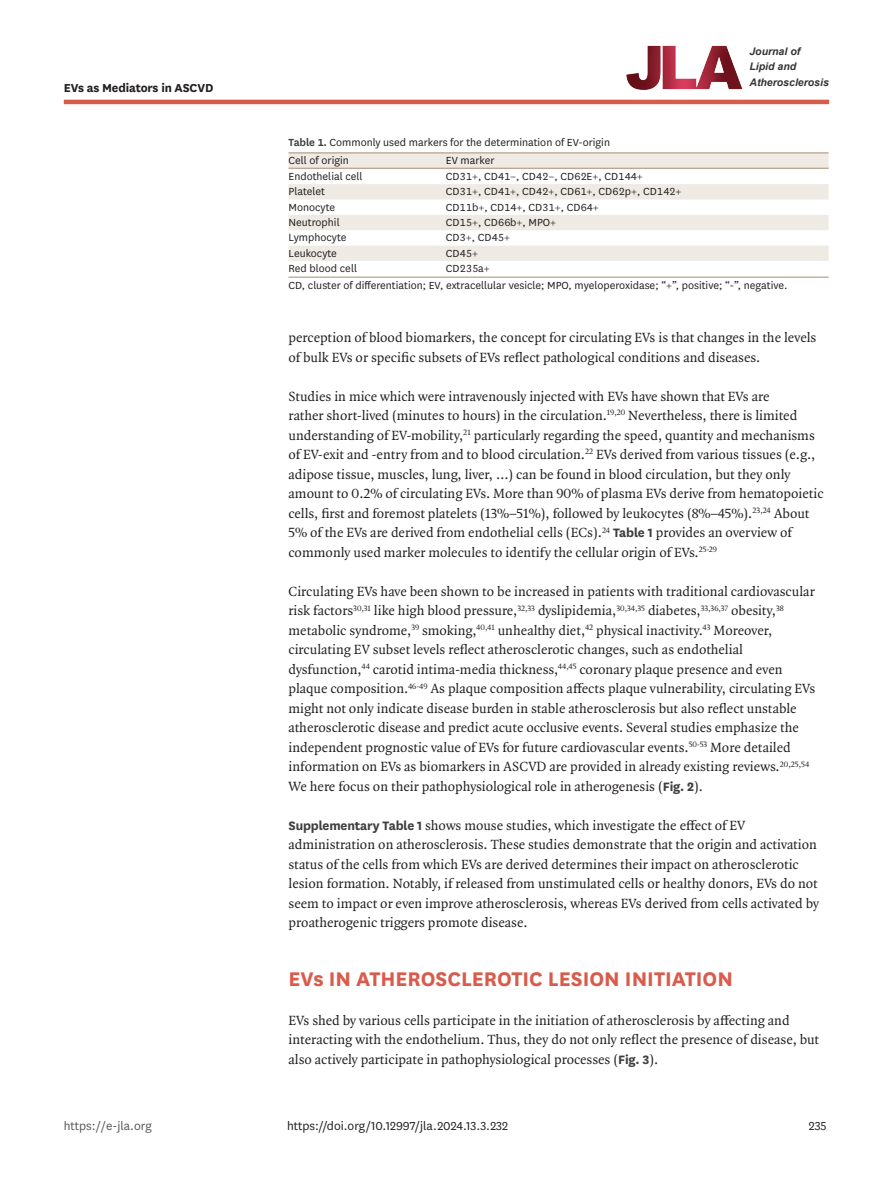
<style>
.page{position:relative;width:893px;height:1191px;background:#fff}
.page>*{position:absolute;margin:0;border:0;box-sizing:border-box;transform-origin:0 0}
.body_title1{font:700 23.1px "National";color:#d95b4c}
.body_p{font:14.25px/19.5px "Quadraat OT";color:#231f20}
.body_p_first{font:14.25px/19.5px "Quadraat OT";color:#231f20}
.doi_running_footer{font:13.5px "National";color:#231f20}
.alt-title-type{font:700 13.5px "National";letter-spacing:-.01em;color:#231f20}
.t1{font:13.5px "National";color:#57585a}
.tbody_entry{font:12px "National";color:#231f20}
.table-wrap-foot_p_fi{font:12px "National";color:#231f20}
.table-wrap_caption{font:12px "National";color:#231f20}
.thead_entry{font:12px "National";color:#231f20}
.t2{font:italic 700 10.5px/15.8px "Arial";color:#343436}
.s1{font-weight:600;color:#3e3e3f}
.s2{font-family:"National";font-weight:700;color:#3e3e3f}
</style>
<div class="page">
<hr style="left:64px;top:100px;width:765px;height:4px;background:#d95b4c">
<img style="left:626px;top:46px;width:117px;height:44px">
<svg style="left:289px;top:153px;width:540px;height:108px;fill:#efeae4"></svg>
<hr style="left:289px;top:152px;width:157px;height:1px;background:#aa9178">
<hr style="left:446px;top:152px;width:383px;height:1px;background:#aa9178">
<hr style="left:289px;top:168px;width:157px;height:1px;background:#aa9178">
<hr style="left:446px;top:168px;width:383px;height:1px;background:#aa9178">
<hr style="left:289px;top:277px;width:157px;height:1px;background:#aa9178">
<hr style="left:446px;top:277px;width:383px;height:1px;background:#aa9178">
<p class="alt-title-type" style="left:64px;top:78px;width:151px">EVs as Mediators in ASCVD</p>
<p class="t1" style="left:64px;top:1116px;width:90px">https://e-jla.org</p>
<p class="t2" style="left:749px;top:43px;width:81px">Journal of<br>Lipid and<br>Atherosclerosis</p>
<p class="table-wrap_caption" style="left:289px;top:135px;width:323px"><span class="s1">Table 1.</span> Commonly used markers for the determination of EV-origin</p>
<p class="thead_entry" style="left:289px;top:152px;width:62px">Cell of origin</p>
<p class="thead_entry" style="left:446px;top:152px;width:50px">EV marker</p>
<p class="tbody_entry" style="left:289px;top:168px;width:76px">Endothelial cell</p>
<p class="tbody_entry" style="left:446px;top:168px;width:198px">CD31+, CD41−, CD42−, CD62E+, CD144+</p>
<p class="tbody_entry" style="left:289px;top:184px;width:38px">Platelet</p>
<p class="tbody_entry" style="left:446px;top:184px;width:237px">CD31+, CD41+, CD42+, CD61+, CD62p+, CD142+</p>
<p class="tbody_entry" style="left:289px;top:199px;width:48px">Monocyte</p>
<p class="tbody_entry" style="left:446px;top:199px;width:154px">CD11b+, CD14+, CD31+, CD64+</p>
<p class="tbody_entry" style="left:289px;top:214px;width:53px">Neutrophil</p>
<p class="tbody_entry" style="left:446px;top:214px;width:112px">CD15+, CD66b+, MPO+</p>
<p class="tbody_entry" style="left:289px;top:230px;width:59px">Lymphocyte</p>
<p class="tbody_entry" style="left:446px;top:230px;width:66px">CD3+, CD45+</p>
<p class="tbody_entry" style="left:289px;top:245px;width:50px">Leukocyte</p>
<p class="tbody_entry" style="left:446px;top:245px;width:34px">CD45+</p>
<p class="tbody_entry" style="left:289px;top:260px;width:70px">Red blood cell</p>
<p class="tbody_entry" style="left:446px;top:260px;width:46px">CD235a+</p>
<p class="table-wrap-foot_p_fi" style="left:289px;top:278px;width:501px">CD, cluster of differentiation; EV, extracellular vesicle; MPO, myeloperoxidase; “+”, positive; “-”, negative.</p>
<p class="body_p" style="left:289px;top:328px;width:529px">perception of blood biomarkers, the concept for circulating EVs is that changes in the levels of bulk EVs or specific subsets of EVs reflect pathological conditions and diseases.</p>
<p class="body_p" style="left:289px;top:386px;width:536px">Studies in mice which were intravenously injected with EVs have shown that EVs are<br>rather short-lived (minutes to hours) in the circulation.<sup>19,20</sup> Nevertheless, there is limited understanding of EV-mobility,<sup>21</sup> particularly regarding the speed, quantity and mechanisms of EV-exit and -entry from and to blood circulation.<sup>22</sup> EVs derived from various tissues (e.g., adipose tissue, muscles, lung, liver, …) can be found in blood circulation, but they only amount to 0.2% of circulating EVs. More than 90% of plasma EVs derive from hematopoietic cells, first and foremost platelets (13%–51%), followed by leukocytes (8%–45%).<sup>23,24</sup> About 5% of the EVs are derived from endothelial cells (ECs).<sup>24</sup> <span class="s2">Table 1</span> provides an overview of commonly used marker molecules to identify the cellular origin of EVs.<sup>25-29</sup></p>
<p class="body_p" style="left:289px;top:581px;width:528px">Circulating EVs have been shown to be increased in patients with traditional cardiovascular risk factors<sup>30,31</sup> like high blood pressure,<sup>32,33</sup> dyslipidemia,<sup>30,34,35</sup> diabetes,<sup>33,36,37</sup> obesity,<sup>38 </sup>metabolic syndrome,<sup>39</sup> smoking,<sup>40,41</sup> unhealthy diet,<sup>42</sup> physical inactivity.<sup>43</sup> Moreover, circulating EV subset levels reflect atherosclerotic changes, such as endothelial dysfunction,<sup>44</sup> carotid intima-media thickness,<sup>44,45</sup> coronary plaque presence and even plaque composition.<sup>46-49</sup> As plaque composition affects plaque vulnerability, circulating EVs might not only indicate disease burden in stable atherosclerosis but also reflect unstable atherosclerotic disease and predict acute occlusive events. Several studies emphasize the independent prognostic value of EVs for future cardiovascular events.<sup>50-53</sup> More detailed information on EVs as biomarkers in ASCVD are provided in already existing reviews.<sup>20,25,54<br></sup>We here focus on their pathophysiological role in atherogenesis (<span class="s2">Fig. 2</span>).</p>
<p class="body_p" style="left:289px;top:815px;width:532px"><span class="s2">Supplementary Table 1</span> shows mouse studies, which investigate the effect of EV administration on atherosclerosis. These studies demonstrate that the origin and activation status of the cells from which EVs are derived determines their impact on atherosclerotic lesion formation. Notably, if released from unstimulated cells or healthy donors, EVs do not seem to impact or even improve atherosclerosis, whereas EVs derived from cells activated by proatherogenic triggers promote disease.</p>
<p class="body_title1" style="left:289px;top:962px;width:446px">EVs IN ATHEROSCLEROTIC LESION INITIATION</p>
<p class="body_p_first" style="left:289px;top:1010px;width:532px">EVs shed by various cells participate in the initiation of atherosclerosis by affecting and interacting with the endothelium. Thus, they do not only reflect the presence of disease, but also actively participate in pathophysiological processes (<span class="s2">Fig. 3</span>).</p>
<p class="doi_running_footer" style="left:287px;top:1116px;width:223px">https://doi.org/10.12997/jla.2024.13.3.232</p>
<p class="doi_running_footer" style="left:809px;top:1116px;width:19px">235</p>
</div>
